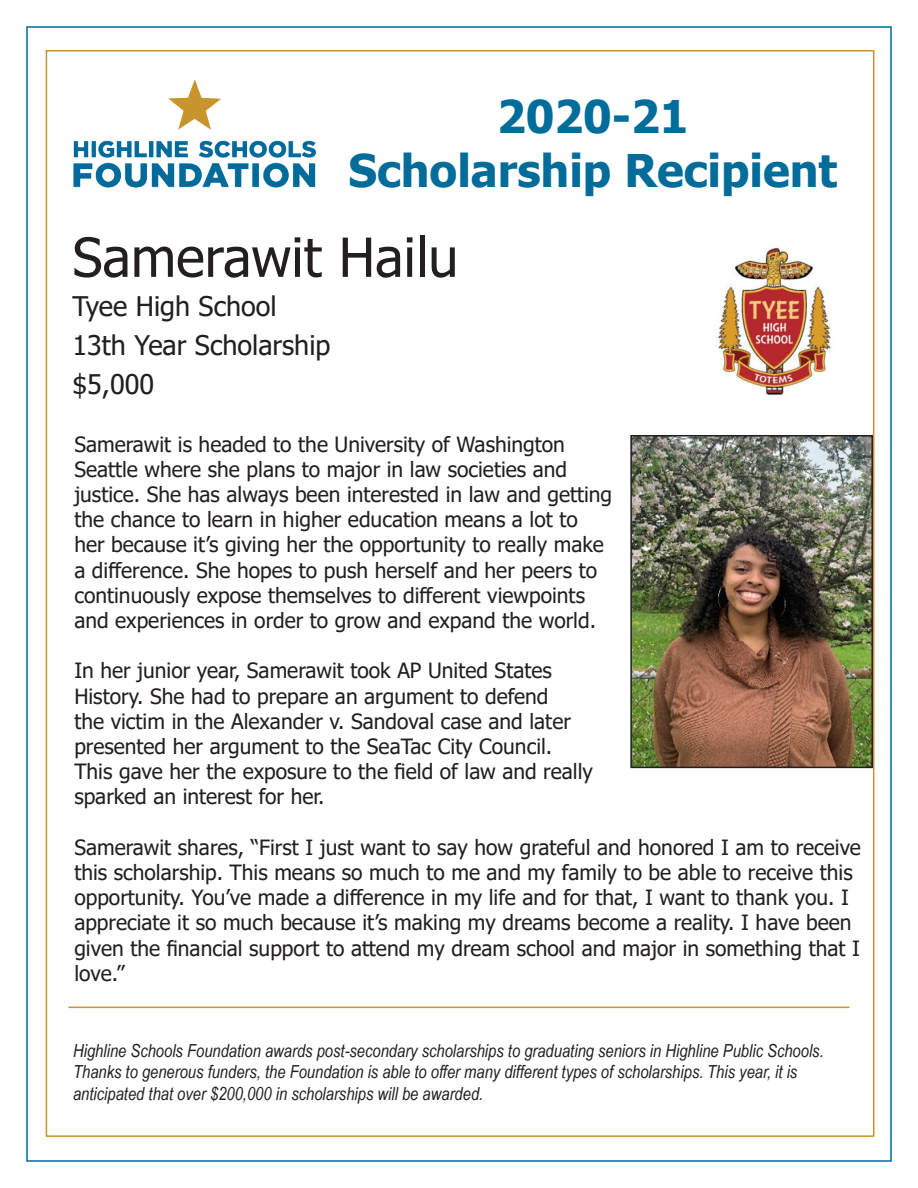
<style>
.page{position:relative;width:918px;height:1188px;background:#fff}
.page>*{position:absolute;margin:0;border:0;box-sizing:border-box;transform-origin:0 0}
.t1{font:54px "Tahoma";color:#231f20}
.t2{font:700 45px/54px "Tahoma";color:#006c9a;text-align:center}
.t3{font:27px/39.2px "Tahoma";color:#231f20}
.t4{font:21px/25.2px "Tahoma";color:#231f20}
.t5{font:italic 18px/21.6px "Arial Narrow";color:#231f20}
</style>
<div class="page">
<div style="left:46px;top:50px;width:828px;height:1087px;background:#fff;border:2px solid #c9942b"></div>
<img style="left:73px;top:79px;width:242px;height:109px">
<img style="left:633px;top:438px;width:237px;height:327px">
<div style="left:630px;top:435px;width:243px;height:333px;border:2px solid #231f20"></div>
<hr style="left:68px;top:1007px;width:782px;height:1px;background:#c9942b">
<img style="left:715px;top:247px;width:116px;height:148px">
<h2 class="t2" style="left:349px;top:91px;width:490px">2020-21<br>Scholarship Recipient</h2>
<h1 class="t1" style="left:72px;top:221px;width:387px">Samerawit Hailu</h1>
<p class="t3" style="left:72px;top:288px;width:260px">Tyee High School<br>13th Year Scholarship $5,000</p>
<p class="t4" style="left:74px;top:432px;width:539px">Samerawit is headed to the University of Washington Seattle where she plans to major in law societies and justice. She has always been interested in law and getting the chance to learn in higher education means a lot to her because it’s giving her the opportunity to really make a difference. She hopes to push herself and her peers to continuously expose themselves to different viewpoints and experiences in order to grow and expand the world.</p>
<p class="t4" style="left:74px;top:659px;width:520px">In her junior year, Samerawit took AP United States History. She had to prepare an argument to defend<br>the victim in the Alexander v. Sandoval case and later presented her argument to the SeaTac City Council.<br>This gave her the exposure to the field of law and really sparked an interest for her.</p>
<p class="t4" style="left:74px;top:836px;width:788px">Samerawit shares, “First I just want to say how grateful and honored I am to receive this scholarship. This means so much to me and my family to be able to receive this opportunity. You’ve made a difference in my life and for that, I want to thank you. I appreciate it so much because it’s making my dreams become a reality. I have been given the financial support to attend my dream school and major in something that I love.”</p>
<p class="t5" style="left:73px;top:1039px;width:752px">Highline Schools Foundation awards post-secondary scholarships to graduating seniors in Highline Public Schools.<br>Thanks to generous funders, the Foundation is able to offer many different types of scholarships. This year, it is anticipated that over $200,000 in scholarships will be awarded.</p>
</div>
